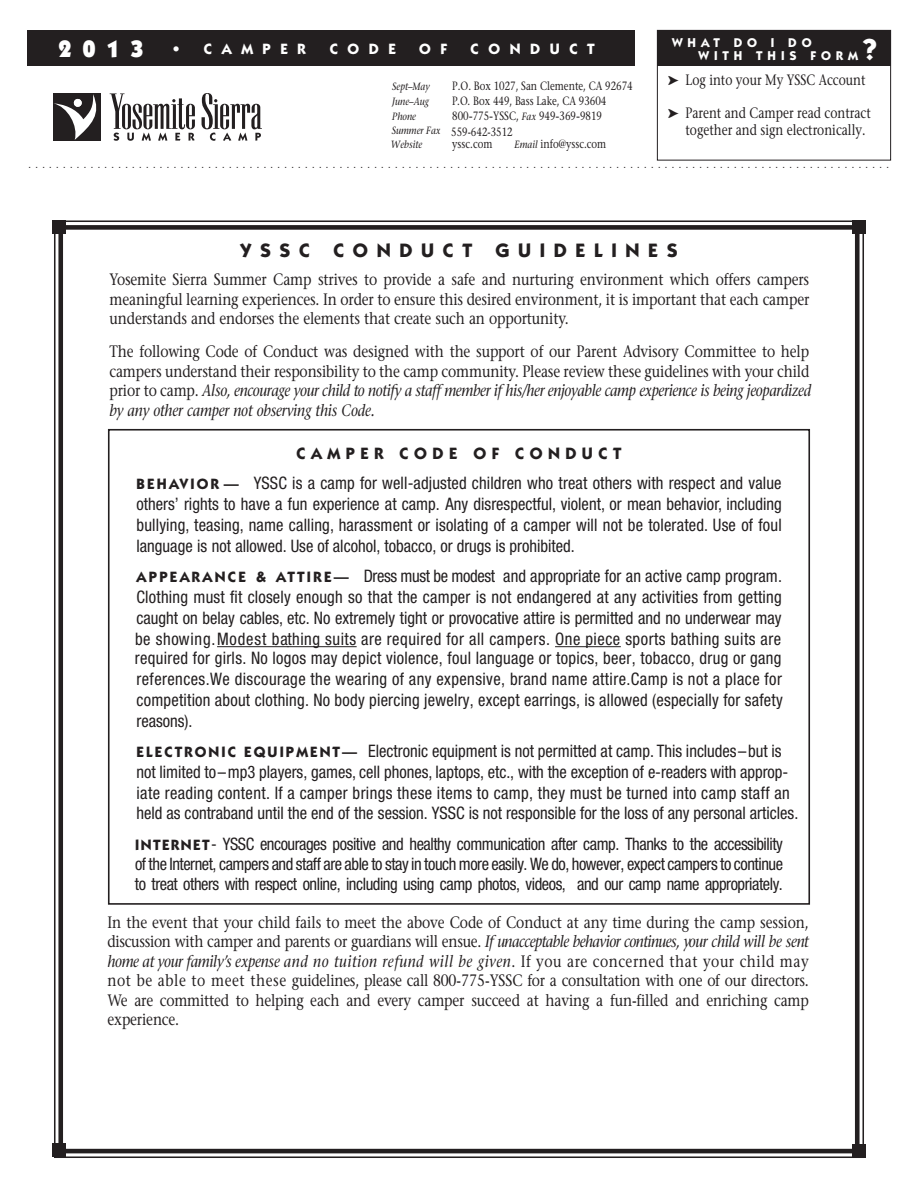
<style>
.page{position:relative;width:918px;height:1188px;background:#fff}
.page>*{position:absolute;margin:0;border:0;box-sizing:border-box;transform-origin:0 0}
.t1{font:700 30px "Itc Kabel";color:#fff}
.t2{font:900 24px "Itc Kabel";color:#fff}
.t3{font:700 19.5px "Itc Kabel";letter-spacing:.445em;color:#231f20}
.t4{font:condensed 17.25px/20.9px "Helvetica Neue LT Std";color:#231f20;text-align:justify;scale:.96 1}
.t5{font:condensed 17.25px/19.8px "Helvetica Neue LT Std";color:#231f20;text-align:justify;scale:.93 1}
.t6{font:16.5px/19.5px "Stone Serif";letter-spacing:-.01em;color:#231f20;text-align:justify;scale:.84 1}
.t7{font:700 16.5px "Itc Kabel";letter-spacing:.335em;color:#231f20}
.t8{font:15px/16.5px "Stone Serif";color:#231f20;scale:.8 1}
.t9{font:700 15px "Itc Kabel";letter-spacing:.64em;color:#fff}
.t10{font:700 12.75px/13.5px "Itc Kabel";letter-spacing:.39em;color:#fff}
.t11{font:12px "Stone Serif";color:#231f20;scale:.8 1}
.t12{font:condensed 10.5px "Helvetica Neue LT Std";color:#231f20}
.t13{font:italic 10.5px/14px "Stone Serif";color:#231f20;scale:.86 1}
.s1{font-weight:700;font-size:15px}
.s2{font-family:"Altemus Borders One";font-size:12px}
.s3{font-style:italic;font-size:10.5px}
.s4{font-style:italic}
.s5{font-family:"Itc Kabel";font-weight:700;font-stretch:normal;font-size:15px}
</style>
<div class="page">
<div style="left:27px;top:30px;width:607px;height:36px;background:#231f20"></div>
<div style="left:657px;top:30px;width:234px;height:130px;border:1px solid #231f20"></div>
<div style="left:657px;top:30px;width:234px;height:36px;background:#231f20"></div>
<div style="left:58px;top:225px;width:802px;height:928px;border:5px solid #231f20"></div>
<div style="left:52px;top:220px;width:14px;height:14px;background:#231f20"></div>
<div style="left:52px;top:1143px;width:14px;height:14px;background:#231f20"></div>
<div style="left:852px;top:220px;width:14px;height:14px;background:#231f20"></div>
<div style="left:852px;top:1145px;width:14px;height:13px;background:#231f20"></div>
<hr style="left:217px;top:646px;width:72px;height:1px;background:#231f20">
<hr style="left:287px;top:646px;width:70px;height:1px;background:#231f20">
<hr style="left:555px;top:646px;width:66px;height:1px;background:#231f20">
<div style="left:108px;top:429px;width:702px;height:476px;border:2px solid #231f20"></div>
<div style="left:53px;top:93px;width:48px;height:48px;background:#231f20"></div>
<svg style="left:110px;top:93px;width:85px;height:48px"></svg>
<svg style="left:202px;top:93px;width:60px;height:48px"></svg>
<svg style="left:54px;top:94px;width:43px;height:46px"></svg>
<h2 class="t2" style="left:58px;top:34px;width:123px">2013 <span class="s1">•</span></h2>
<p class="t9" style="left:204px;top:40px;width:104px">CAMPER</p>
<p class="t9" style="left:330px;top:40px;width:68px">CODE</p>
<p class="t9" style="left:419px;top:40px;width:29px">O F</p>
<p class="t9" style="left:471px;top:40px;width:126px">CONDUCT</p>
<p class="t10" style="left:699px;top:35px;width:161px;text-indent:-27px">WHAT DO I DO<br>WITH THIS FORM</p>
<h1 class="t1" style="left:862px;top:32px;width:16px">?</h1>
<p class="t8" style="left:668px;top:72px;width:249px"><span class="s2">Ç</span> Log into your My YSSC Account</p>
<p class="t8" style="left:686px;top:105px;width:233px;text-indent:-18px"><span class="s2">Ç</span> Parent and Camper read contract together and sign electronically.</p>
<p class="t12" style="left:28px;top:158px;width:862px">. ............................................................................................................................</p>
<p class="t13" style="left:392px;top:79px;width:45px">Sept–May</p>
<p class="t11" style="left:452px;top:78px;width:227px">P.O. Box 1027, San Clemente, CA 92674</p>
<p class="t11" style="left:451px;top:124px;width:78px">559-642-3512</p>
<p class="t13" style="left:392px;top:94px;width:44px">June–Aug</p>
<p class="t11" style="left:452px;top:93px;width:194px">P.O. Box 449, Bass Lake, CA 93604</p>
<p class="t13" style="left:392px;top:109px;width:58px">Phone<br>Summer Fax</p>
<p class="t11" style="left:452px;top:108px;width:189px">800-775-YSSC, <span class="s3">Fax</span> 949-369-9819</p>
<p class="t13" style="left:391px;top:138px;width:38px">Website</p>
<p class="t11" style="left:452px;top:137px;width:52px">yssc.com</p>
<p class="t11" style="left:515px;top:137px;width:116px"><span class="s3">Email</span> info@yssc.com</p>
<p class="t3" style="left:241px;top:238px;width:438px">YSSC CONDUCT GUIDELINES</p>
<p class="t6" style="left:110px;top:270px;width:835px">Yosemite Sierra Summer Camp strives to provide a safe and nurturing environment which offers campers meaningful learning experiences. In order to ensure this desired environment, it is important that each camper understands and endorses the elements that create such an opportunity.</p>
<p class="t6" style="left:110px;top:342px;width:837px">The following Code of Conduct was designed with the support of our Parent Advisory Committee to help campers understand their responsibility to the camp community. Please review these guidelines with your child prior to camp. <span class="s4">Also, encourage your child to notify a staff member if his/her enjoyable camp experience is being jeopardized by any other camper not observing this Code.</span></p>
<p class="t7" style="left:296px;top:443px;width:326px">CAMPER CODE OF CONDUCT</p>
<p class="t4" style="left:136px;top:472px;width:674px"><span class="s5">BEHA VIOR —</span> YSSC is a camp for well-adjusted children who trea t others with respect and value others’ rights to have a fun experience at camp. Any disrespectful, violent, or mean behavior, including bullying, teasing, name calling, harassment or isolating of a camper will not be tolerated. Use of foul langua ge is not allo wed. Use of alcohol, tobacco, or drugs is prohibited.</p>
<p class="t4" style="left:135px;top:565px;width:676px"><span class="s5">APPEARANCE &amp; A TTIR E —</span> Dress must be modest and appropriate for an active camp program.<br>Clothing must fit closely enough so that the camper is not endangered at any activities from getting caught on belay cables, etc. No extremely tight or provoca tive a ttire is permitted and no underwear may be showing. Modest bathing suits are required for all campers. One piece sports bathing suits are required for girls. No logos may depict violence, foul language or topics, beer, tobacco, drug or gang references.We discourage the wearing of any expensive, brand name attire.Camp is not a place for competition about clothing. No body piercing jewelry, except earrings, is allowed (especially for safety reasons).</p>
<p class="t4" style="left:136px;top:741px;width:691px;text-align:left"><span class="s5">ELECTRONIC EQUIPMENT—</span> Electronic equipment is not permitted at camp. This includes–but is not limited to–mp3 players, games, cell phones, laptops, etc., with the exception of e-readers with approp&shy;iate reading content. If a camper brings these items to camp, they must be turned into camp staff an held as contraband until the end of the session. YSSC is not responsible for the loss of any personal articles.</p>
<p class="t5" style="left:135px;top:834px;width:698px"><span class="s5">INTERNET</span>- YSSC encourages positive and healthy communication after camp. Thanks to the accessibility of the Internet, campers and staff are able to stay in touch more easily. We do, however, expect campers to continue to treat others with respect online, including using camp photos, videos, and our camp name appropriately.</p>
<p class="t6" style="left:107px;top:912px;width:837px">In the event that your child fails to meet the above Code of Conduct at any time during the camp session, discussion with camper and parents or guardians will ensue. <span class="s4">If unacceptable behavior continues, your child will be sent home at your family’s expense and no tuition refund will be given</span>. If you are concerned that your child may not be able to meet these guidelines, please call 800-775-YSSC for a consultation with one of our directors.<br>We are committed to helping each and every camper succeed at having a fun-filled and enriching camp experience.</p>
</div>
